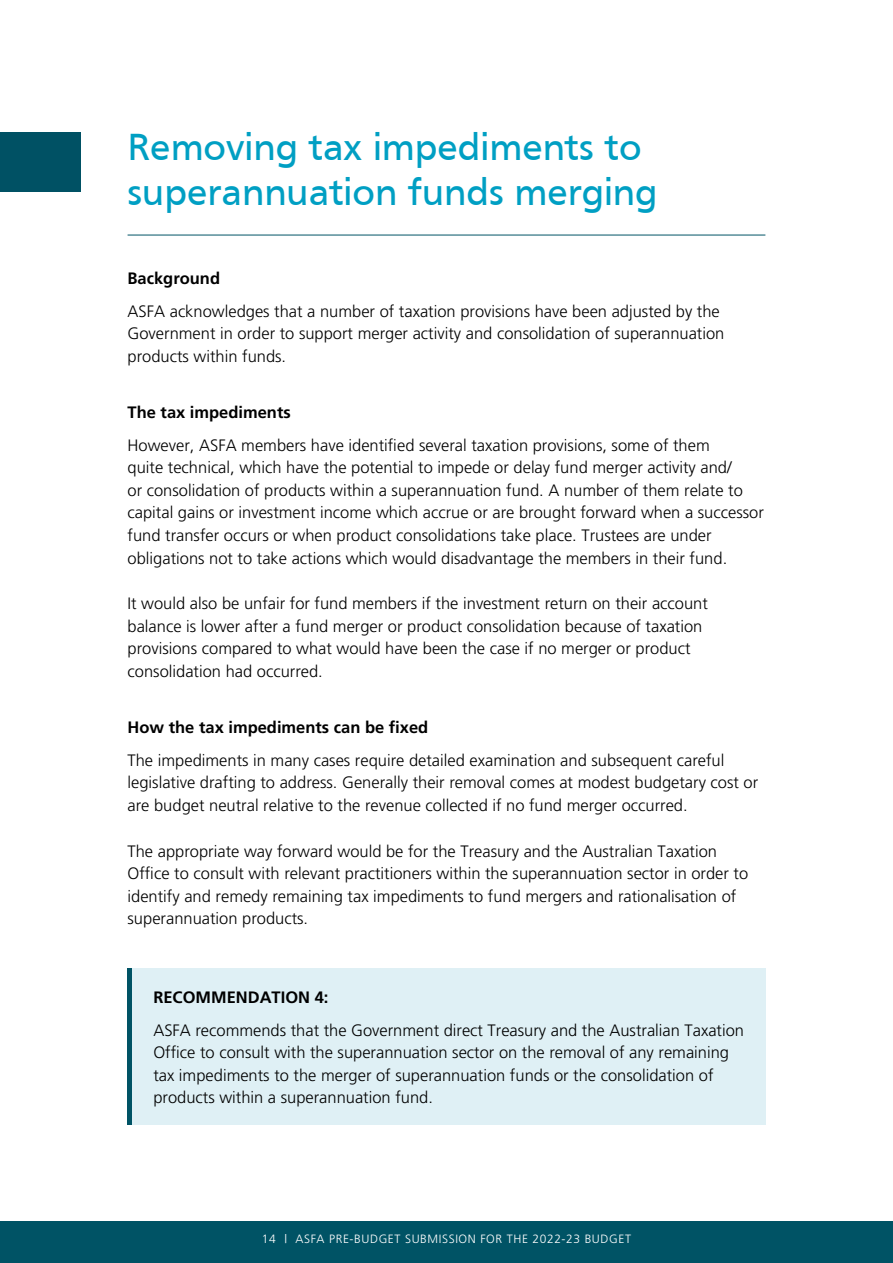
<style>
.page{position:relative;width:893px;height:1263px;background:#fff}
.page>*{position:absolute;margin:0;border:0;box-sizing:border-box;transform-origin:0 0}
.t1{font:39px/45px "Frutiger";color:#009fc3}
.t2{font:300 16.5px/22.5px "Frutiger";color:#000}
.t3{font:700 16.5px "Frutiger";color:#000}
.t4{font:300 12px "Frutiger";letter-spacing:.05em;color:#fff}
</style>
<div class="page">
<div style="left:0;top:1221px;width:893px;height:42px;background:#005365"></div>
<div style="left:0;top:132px;width:81px;height:59px;background:#005164"></div>
<hr style="left:128px;top:235px;width:637px;height:1px;background:#005365">
<hr style="left:128px;top:968px;width:4px;height:156px;background:#005365">
<div style="left:132px;top:968px;width:633px;height:156px;background:#dff0f5"></div>
<h1 class="t1" style="left:128px;top:124px;width:531px">Removing tax impediments to superannuation funds merging</h1>
<p class="t3" style="left:128px;top:268px;width:94px">Background</p>
<p class="t2" style="left:128px;top:300px;width:598px">ASFA acknowledges that a number of taxation provisions have been adjusted by the<br>Government in order to support merger activity and consolidation of superannuation products within funds.</p>
<p class="t3" style="left:128px;top:402px;width:165px">The tax impediments</p>
<p class="t2" style="left:128px;top:434px;width:638px">However, ASFA members have identified several taxation provisions, some of them<br>quite technical, which have the potential to impede or delay fund merger activity and/<br>or consolidation of products within a superannuation fund. A number of them relate to capital gains or investment income which accrue or are brought forward when a successor fund transfer occurs or when product consolidations take place. Trustees are under obligations not to take actions which would disadvantage the members in their fund.</p>
<p class="t2" style="left:128px;top:592px;width:582px">It would also be unfair for fund members if the investment return on their account balance is lower after a fund merger or product consolidation because of taxation provisions compared to what would have been the case if no merger or product consolidation had occurred.</p>
<p class="t3" style="left:128px;top:717px;width:302px">How the tax impediments can be fixed</p>
<p class="t2" style="left:128px;top:749px;width:632px">The impediments in many cases require detailed examination and subsequent careful legislative drafting to address. Generally their removal comes at modest budgetary cost or are budget neutral relative to the revenue collected if no fund merger occurred.</p>
<p class="t2" style="left:128px;top:840px;width:622px">The appropriate way forward would be for the Treasury and the Australian Taxation Office to consult with relevant practitioners within the superannuation sector in order to identify and remedy remaining tax impediments to fund mergers and rationalisation of superannuation products.</p>
<p class="t3" style="left:153px;top:987px;width:177px">RECOMMENDATION 4:</p>
<p class="t2" style="left:153px;top:1019px;width:592px">ASFA recommends that the Government direct Treasury and the Australian Taxation Office to consult with the superannuation sector on the removal of any remaining tax impediments to the merger of superannuation funds or the consolidation of products within a superannuation fund.</p>
<p class="t4" style="left:262px;top:1232px;width:371px">14 | ASFA PRE-BUDGET SUBMISSION FOR THE 2022-23 BUDGET</p>
</div>
